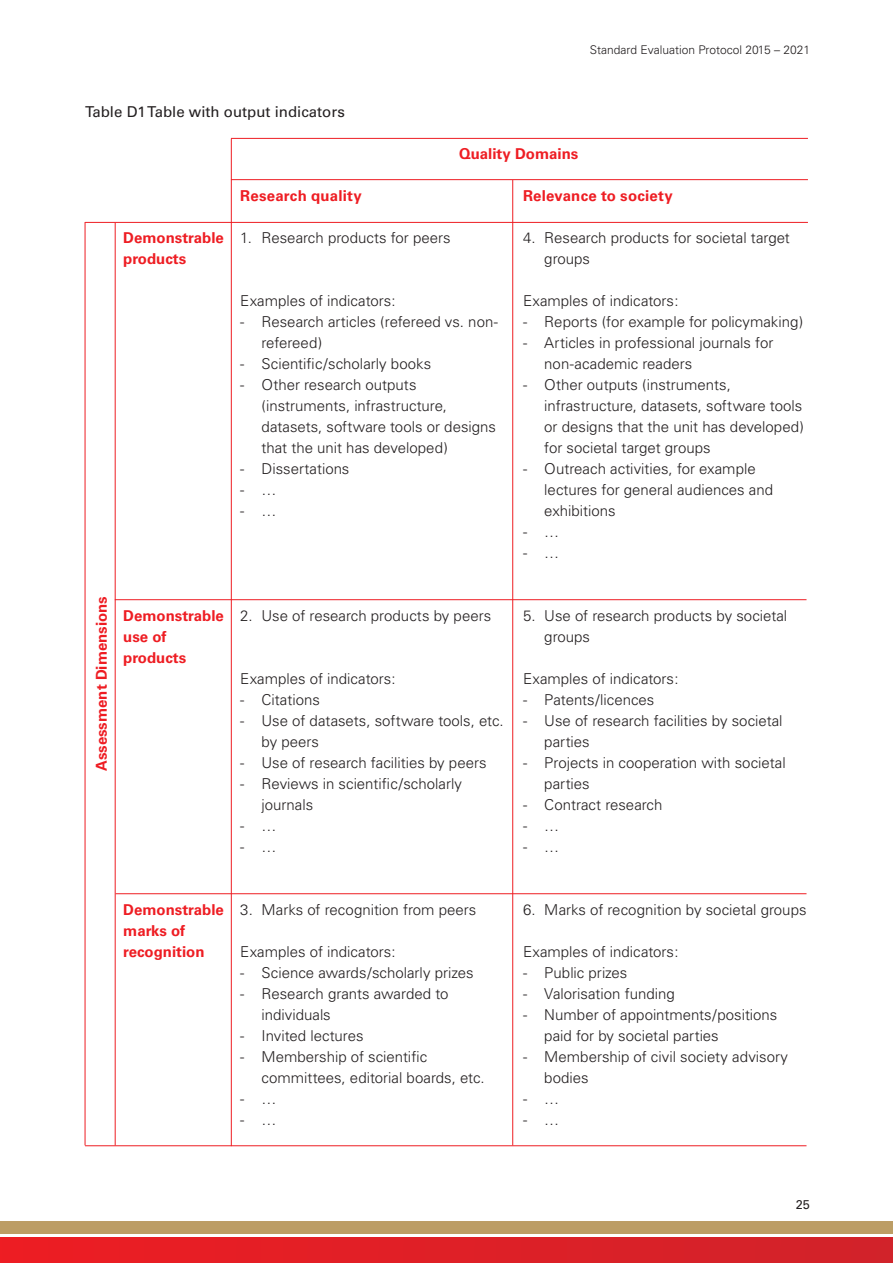
<style>
.page{position:relative;width:893px;height:1263px;background:#fff}
.page>*{position:absolute;margin:0;border:0;box-sizing:border-box;transform-origin:0 0}
.t1{font:300 15px/21px "Univers";color:#231f20}
.t2{font:700 15px/21px "Univers";color:#ee1d23}
.t3{font:15px "Univers";color:#231f20}
.t4{font:12.75px "Univers";color:#231f20}
.t5{font:300 12px "Univers";color:#231f20}
</style>
<div class="page">
<div style="left:0;top:1237px;width:893px;height:26px;background:linear-gradient(to right,#ed1d23,#d1232a)"></div>
<div style="left:0;top:1221px;width:893px;height:13px;background:#bc9d65"></div>
<hr style="left:231px;top:138px;width:577px;height:1px;background:#ee1d23">
<hr style="left:231px;top:179px;width:577px;height:1px;background:#ee1d23">
<hr style="left:85px;top:222px;width:723px;height:1px;background:#ee1d23">
<hr style="left:115px;top:599px;width:691px;height:1px;background:#ee1d23">
<hr style="left:116px;top:893px;width:690px;height:1px;background:#ee1d23">
<hr style="left:85px;top:1145px;width:721px;height:1px;background:#ee1d23">
<hr style="left:512px;top:180px;width:1px;height:965px;background:#ee1d23">
<hr style="left:231px;top:139px;width:1px;height:1007px;background:#ee1d23">
<hr style="left:85px;top:222px;width:1px;height:923px;background:#ee1d23">
<hr style="left:115px;top:223px;width:1px;height:922px;background:#ee1d23">
<p class="t3" style="left:85px;top:103px;width:262px">Table D1 Table with output indicators</p>
<p class="t5" style="left:590px;top:43px;width:222px">Standard Evaluation Protocol 2015 – 2021</p>
<p class="t2" style="left:459px;top:143px;width:121px">Quality Domains</p>
<p class="t2" style="left:123px;top:227px;width:102px">Demonstrable products</p>
<p class="t2" style="left:240px;top:185px;width:123px">Research quality</p>
<p class="t1" style="left:240px;top:227px;width:212px">1. Research products for peers</p>
<p class="t1" style="left:240px;top:290px;width:157px">Examples of indicators:</p>
<p class="t1" style="left:261px;top:311px;width:238px;text-indent:-21px">- Research articles (refereed vs. non&shy;refereed)</p>
<p class="t1" style="left:240px;top:353px;width:192px">- Scientific/scholarly books</p>
<p class="t1" style="left:261px;top:374px;width:236px;text-indent:-21px">- Other research outputs (instruments, infrastructure, datasets, software tools or designs that the unit has developed)</p>
<p class="t1" style="left:240px;top:458px;width:111px">- Dissertations</p>
<p class="t1" style="left:240px;top:479px;width:38px">- …</p>
<p class="t1" style="left:240px;top:500px;width:38px">- …</p>
<p class="t2" style="left:91px;top:771px;width:177px;rotate:-90deg">Assessment Dimensions</p>
<p class="t2" style="left:123px;top:605px;width:102px">Demonstrable use of</p>
<p class="t2" style="left:123px;top:647px;width:64px">products</p>
<p class="t1" style="left:240px;top:605px;width:252px">2. Use of research products by peers</p>
<p class="t1" style="left:240px;top:668px;width:157px">Examples of indicators:</p>
<p class="t1" style="left:240px;top:689px;width:81px">- Citations</p>
<p class="t1" style="left:261px;top:710px;width:244px;text-indent:-21px">- Use of datasets, software tools, etc. by peers</p>
<p class="t1" style="left:240px;top:752px;width:248px">- Use of research facilities by peers</p>
<p class="t1" style="left:261px;top:773px;width:202px;text-indent:-21px">- Reviews in scientific/scholarly journals</p>
<p class="t1" style="left:240px;top:815px;width:38px">- …</p>
<p class="t1" style="left:240px;top:836px;width:38px">- …</p>
<p class="t2" style="left:123px;top:899px;width:102px">Demonstrable</p>
<p class="t2" style="left:123px;top:920px;width:63px">marks of</p>
<p class="t2" style="left:123px;top:941px;width:83px">recognition</p>
<p class="t1" style="left:240px;top:899px;width:238px">3. Marks of recognition from peers</p>
<p class="t1" style="left:240px;top:941px;width:157px">Examples of indicators:</p>
<p class="t1" style="left:240px;top:962px;width:235px">- Science awards/scholarly prizes</p>
<p class="t1" style="left:261px;top:983px;width:188px;text-indent:-21px">- Research grants awarded to individuals</p>
<p class="t1" style="left:240px;top:1025px;width:125px">- Invited lectures</p>
<p class="t1" style="left:240px;top:1046px;width:189px">- Membership of scientific</p>
<p class="t1" style="left:261px;top:1067px;width:225px">committees, editorial boards, etc.</p>
<p class="t1" style="left:240px;top:1088px;width:38px">- …</p>
<p class="t1" style="left:240px;top:1109px;width:38px">- …</p>
<p class="t2" style="left:523px;top:185px;width:151px">Relevance to society</p>
<p class="t1" style="left:544px;top:227px;width:247px;text-indent:-21px">4. Research products for societal target groups</p>
<p class="t1" style="left:523px;top:290px;width:157px">Examples of indicators:</p>
<p class="t1" style="left:523px;top:311px;width:282px">- Reports (for example for policymaking)</p>
<p class="t1" style="left:544px;top:332px;width:231px;text-indent:-21px">- Articles in professional journals for non-academic readers</p>
<p class="t1" style="left:544px;top:374px;width:261px;text-indent:-21px">- Other outputs (instruments, infrastructure, datasets, software tools or designs that the unit has developed) for societal target groups</p>
<p class="t1" style="left:544px;top:458px;width:230px;text-indent:-21px">- Outreach activities, for example lectures for general audiences and exhibitions</p>
<p class="t1" style="left:523px;top:521px;width:38px">- …</p>
<p class="t1" style="left:523px;top:542px;width:38px">- …</p>
<p class="t1" style="left:544px;top:605px;width:244px;text-indent:-21px">5. Use of research products by societal groups</p>
<p class="t1" style="left:523px;top:668px;width:157px">Examples of indicators:</p>
<p class="t1" style="left:523px;top:689px;width:133px">- Patents/licences</p>
<p class="t1" style="left:544px;top:710px;width:240px;text-indent:-21px">- Use of research facilities by societal parties</p>
<p class="t1" style="left:544px;top:752px;width:243px;text-indent:-21px">- Projects in cooperation with societal parties</p>
<p class="t1" style="left:523px;top:794px;width:141px">- Contract research</p>
<p class="t1" style="left:523px;top:815px;width:38px">- …</p>
<p class="t1" style="left:523px;top:836px;width:38px">- …</p>
<p class="t1" style="left:523px;top:899px;width:285px">6. Marks of recognition by societal groups</p>
<p class="t1" style="left:523px;top:941px;width:157px">Examples of indicators:</p>
<p class="t1" style="left:523px;top:962px;width:106px">- Public prizes</p>
<p class="t1" style="left:523px;top:983px;width:153px">- Valorisation funding</p>
<p class="t1" style="left:544px;top:1004px;width:235px;text-indent:-21px">- Number of appointments/positions paid for by societal parties</p>
<p class="t1" style="left:544px;top:1046px;width:245px;text-indent:-21px">- Membership of civil society advisory bodies</p>
<p class="t1" style="left:523px;top:1088px;width:38px">- …</p>
<p class="t1" style="left:523px;top:1109px;width:38px">- …</p>
<p class="t4" style="left:796px;top:1197px;width:16px">25</p>
</div>
